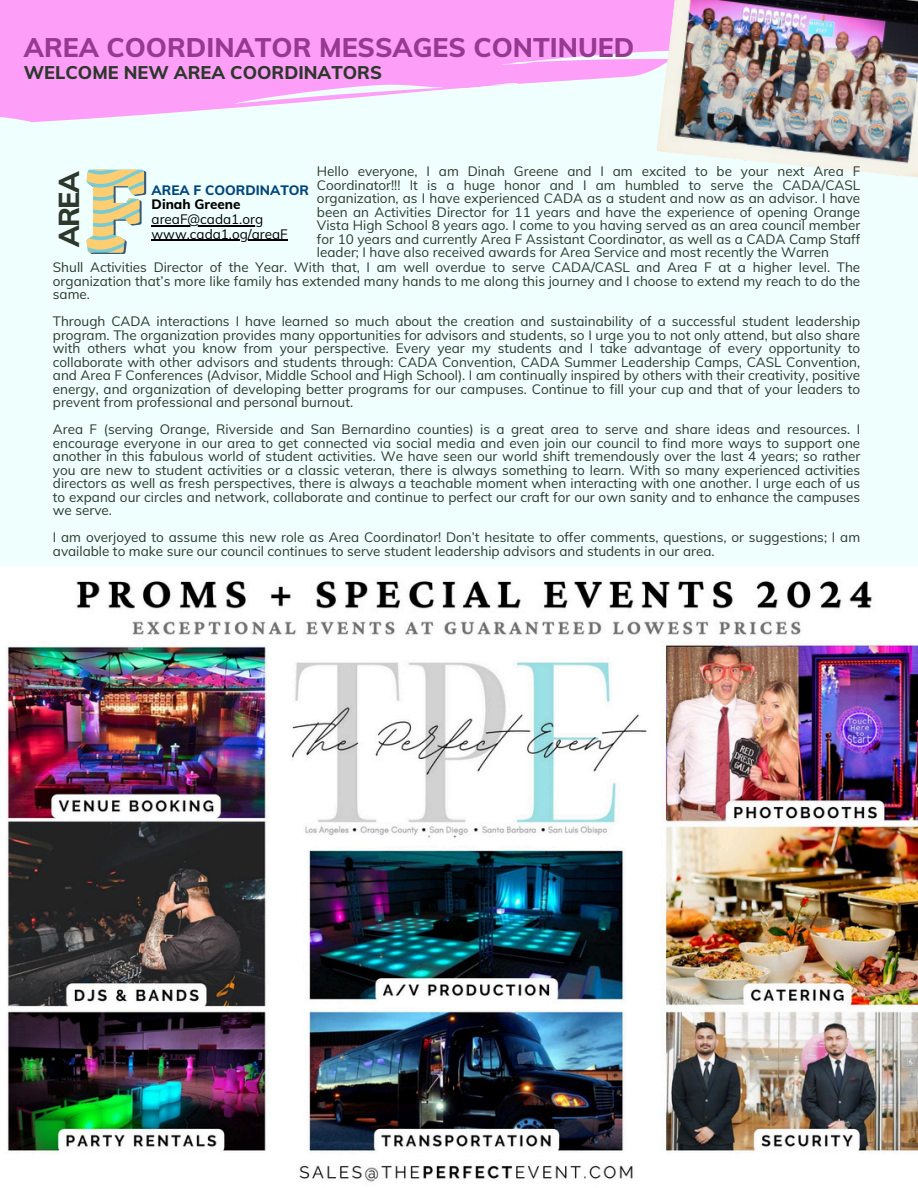
<style>
.page{position:relative;width:918px;height:1188px;background:#effffe}
.page>*{position:absolute;margin:0;border:0;box-sizing:border-box;transform-origin:0 0}
.t1{font:28.5px "RTL Bayan Black";color:#2d372b}
.t2{font:26.7px "RTL Bayan Black";color:#953a90}
.t3{font:18.15px "RTL Bayan Black";color:#2d372b}
.t4{font:13.5px/13.5px "RTL Bayan Regular";color:#2d372b;text-align:justify}
.t5{font:13.5px/14.7px "RTL Bayan Regular";color:#000}
.t6{font:13.5px "RTL Bayan Black";color:#00457c}
.t7{font:13.5px "RTL Bayan Black";color:#000}
</style>
<div class="page">
<svg style="left:0;top:0;width:656px;height:122px;fill:#fd9ef8"></svg>
<img style="left:656px;top:0;width:262px;height:177px">
<svg style="left:87px;top:170px;width:59px;height:84px"></svg>
<hr style="left:152px;top:225px;width:111px;height:1px;background:#000">
<hr style="left:152px;top:240px;width:136px;height:1px;background:#000">
<img style="left:0;top:567px;width:918px;height:621px">
<p class="t2" style="left:24px;top:30px;width:612px">AREA COORDINATOR MESSAGES CONTINUED</p>
<h1 class="t3" style="left:24px;top:60px;width:360px">WELCOME NEW AREA COORDINATORS</h1>
<p class="t4" style="left:317px;top:164px;width:545px">Hello everyone, I am Dinah Greene and I am excited to be your next Area F Coordinator!!! It is a huge honor and I am humbled to serve the CADA/CASL organization, as I have experienced CADA as a student and now as an advisor. I have been an Activities Director for 11 years and have the experience of opening Orange Vista High School 8 years ago. I come to you having served as an area council member for 10 years and currently Area F Assistant Coordinator, as well as a CADA Camp Staff leader; I have also received awards for Area Service and most recently the Warren</p>
<p class="t4" style="left:53px;top:261px;width:809px">Shull Activities Director of the Year. With that, I am well overdue to serve CADA/CASL and Area F at a higher level. The organization that’s more like family has extended many hands to me along this journey and I choose to extend my reach to do the same.</p>
<h1 class="t4" style="left:53px;top:315px;width:809px">Through CADA interactions I have learned so much about the creation and sustainability of a successful student leadership program. The organization provides many opportunities for advisors and students, so I urge you to not only attend, but also share with others what you know from your perspective. Every year my students and I take advantage of every opportunity to collaborate with other advisors and students through: CADA Convention, CADA Summer Leadership Camps, CASL Convention, and Area F Conferences (Advisor, Middle School and High School). I am continually inspired by others with their creativity, positive energy, and organization of developing better programs for our campuses. Continue to fill your cup and that of your leaders to prevent from professional and personal burnout.</h1>
<p class="t4" style="left:53px;top:423px;width:809px">Area F (serving Orange, Riverside and San Bernardino counties) is a great area to serve and share ideas and resources. I encourage everyone in our area to get connected via social media and even join our council to find more ways to support one another in this fabulous world of student activities. We have seen our world shift tremendously over the last 4 years; so rather you are new to student activities or a classic veteran, there is always something to learn. With so many experienced activities directors as well as fresh perspectives, there is always a teachable moment when interacting with one another. I urge each of us to expand our circles and network, collaborate and continue to perfect our craft for our own sanity and to enhance the campuses we serve.</p>
<p class="t4" style="left:53px;top:531px;width:809px">I am overjoyed to assume this new role as Area Coordinator! Don’t hesitate to offer comments, questions, or suggestions; I am available to make sure our council continues to serve student leadership advisors and students in our area.</p>
<h2 class="t1" style="left:51px;top:247px;width:78px;rotate:-90deg">AREA</h2>
<p class="t6" style="left:152px;top:181px;width:159px">AREA F COORDINATOR</p>
<p class="t7" style="left:152px;top:196px;width:91px">Dinah Greene</p>
<p class="t5" style="left:152px;top:211px;width:138px">areaF@cada1.org www.cada1.og/areaF</p>
</div>
